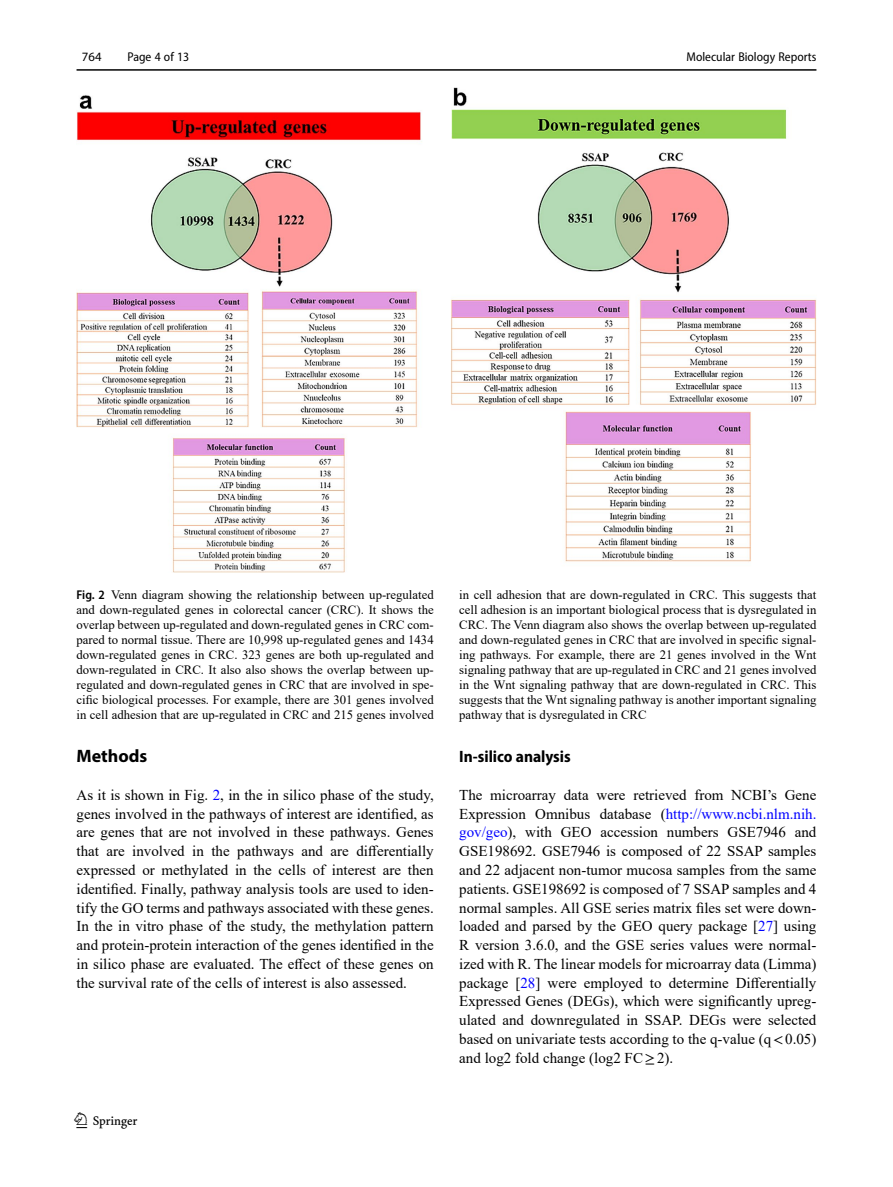
<style>
.page{position:relative;width:893px;height:1187px;background:#fff}
.page>*{position:absolute;margin:0;border:0;box-sizing:border-box;transform-origin:0 0}
.t1{font:22.5px "Springnew";color:#000}
.Head_1{font:700 18px "Myriad Pro";color:#000}
.Head_2{font:700 semi-condensed 16.5px "Myriad Pro";color:#000}
.Body_Text{font:15px/18.8px "Times New Roman";color:#000;text-align:justify}
.Figure_Caption{font:12.75px/15px "Times New Roman";color:#000;text-align:justify}
.t2{font:semi-condensed 12.75px "Myriad Pro";color:#000}
.t3{font:12.75px "Myriad Pro";color:#000}
.s1{font-family:"Myriad Pro";font-weight:600;font-stretch:semi-condensed}
.s2{color:#00f}
.s3{font-family:"STIX"}
</style>
<div class="page">
<hr style="left:77px;top:69px;width:739px;height:2px;background:#000">
<img style="left:77px;top:87px;width:739px;height:485px">
<p class="t3" style="left:82px;top:48px;width:21px">764</p>
<p class="t2" style="left:127px;top:49px;width:63px">Page 4 of 13</p>
<p class="t2" style="left:687px;top:49px;width:131px">Molecular Biology Reports</p>
<p class="Figure_Caption" style="left:77px;top:587px;width:359px"><span class="s1">Fig. 2</span> Venn diagram showing the relationship between up-regulated and down-regulated genes in colorectal cancer (CRC). It shows the overlap between up-regulated and down-regulated genes in CRC com&shy;pared to normal tissue. There are 10,998 up-regulated genes and 1434 down-regulated genes in CRC. 323 genes are both up-regulated and down-regulated in CRC. It also also shows the overlap between up&shy;regulated and down-regulated genes in CRC that are involved in spe&shy;cific biological processes. For example, there are 301 genes involved in cell adhesion that are up-regulated in CRC and 215 genes involved</p>
<p class="Figure_Caption" style="left:459px;top:587px;width:359px">in cell adhesion that are down-regulated in CRC. This suggests that cell adhesion is an important biological process that is dysregulated in CRC. The Venn diagram also shows the overlap between up-regulated and down-regulated genes in CRC that are involved in specific signal&shy;ing pathways. For example, there are 21 genes involved in the Wnt signaling pathway that are up-regulated in CRC and 21 genes involved in the Wnt signaling pathway that are down-regulated in CRC. This suggests that the Wnt signaling pathway is another important signaling pathway that is dysregulated in CRC</p>
<p class="Head_1" style="left:77px;top:744px;width:72px">Methods</p>
<p class="Body_Text" style="left:77px;top:785px;width:359px">As it is shown in Fig. <span class="s2">2</span>, in the in silico phase of the study, genes involved in the pathways of interest are identified, as are genes that are not involved in these pathways. Genes that are involved in the pathways and are differentially expressed or methylated in the cells of interest are then identified. Finally, pathway analysis tools are used to iden&shy;tify the GO terms and pathways associated with these genes.<br>In the in vitro phase of the study, the methylation pattern and protein-protein interaction of the genes identified in the in silico phase are evaluated. The effect of these genes on the survival rate of the cells of interest is also assessed.</p>
<h1 class="t1" style="left:77px;top:1107px;width:63px">1 3</h1>
<p class="Head_2" style="left:459px;top:746px;width:113px">In-silico analysis</p>
<p class="Body_Text" style="left:459px;top:785px;width:359px">The microarray data were retrieved from NCBI’s Gene Expression Omnibus database (<span class="s2">http://www.ncbi.nlm.nih. gov/geo</span>), with GEO accession numbers GSE7946 and GSE198692. GSE7946 is composed of 22 SSAP samples and 22 adjacent non-tumor mucosa samples from the same patients. GSE198692 is composed of 7 SSAP samples and 4 normal samples. All GSE series matrix files set were down&shy;loaded and parsed by the GEO query package [<span class="s2">27</span>] using R version 3.6.0, and the GSE series values were normal&shy;ized with R. The linear models for microarray data (Limma) package [<span class="s2">28</span>] were employed to determine Differentially Expressed Genes (DEGs), which were significantly upreg&shy;ulated and downregulated in SSAP. DEGs were selected based on univariate tests according to the q-value (q<span class="s3">&lt;</span>0.05) and log2 fold change (log2 FC<span class="s3">≥</span>2).</p>
</div>
